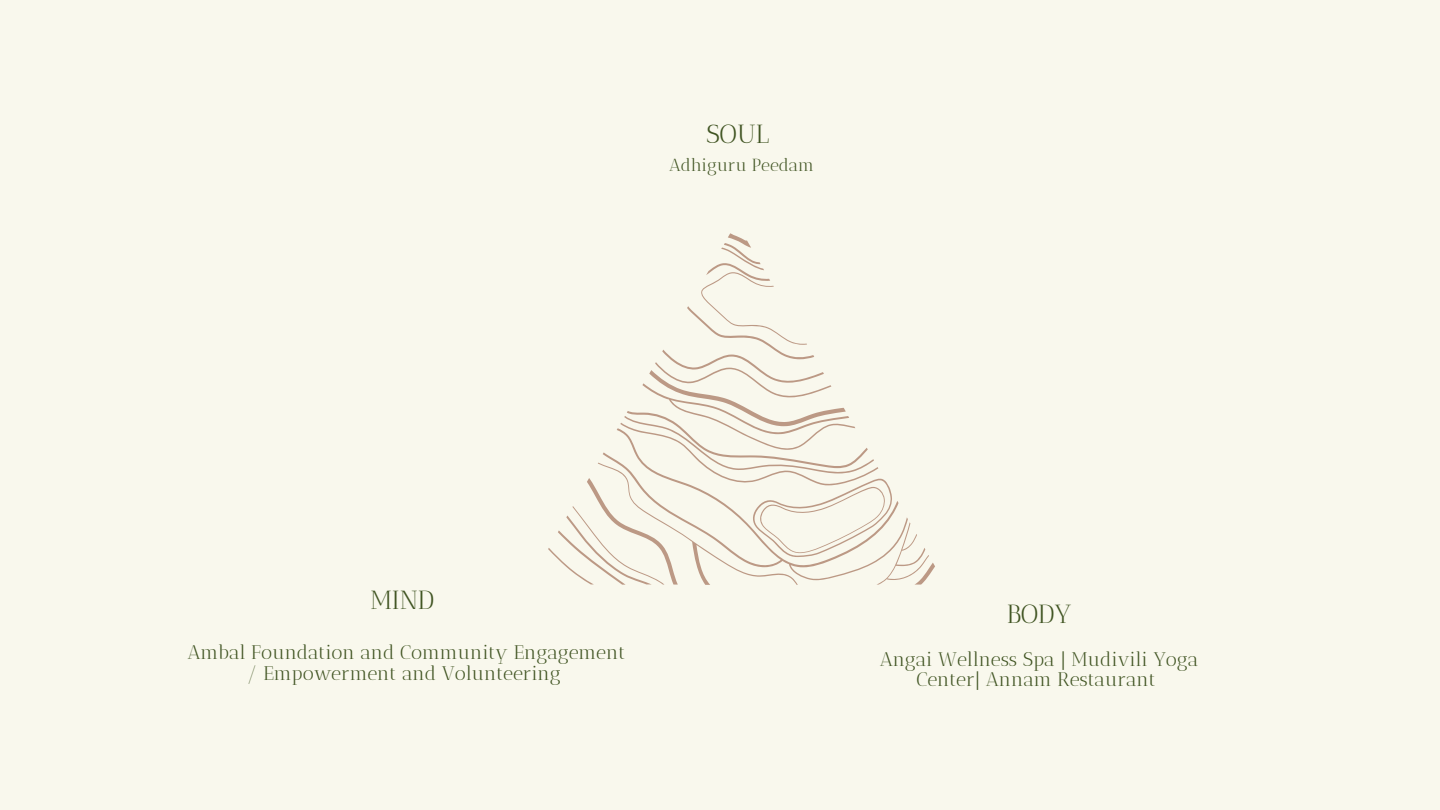
<style>
.page{position:relative;width:1440px;height:810px;background:#f9f8ed}
.page>*{position:absolute;margin:0;border:0;box-sizing:border-box;transform-origin:0 0}
.t1{font:26.2px "Antic Didone";letter-spacing:-.005em;color:#405422}
.t2{font:19.6px/20.5px "Antic Didone";letter-spacing:-.005em;color:#405422;text-align:center}
.t3{font:17.5px "Antic Didone";letter-spacing:-.005em;color:#405422}
</style>
<div class="page">
<svg style="left:548px;top:233px;width:387px;height:352px"></svg>
<h1 class="t1" style="left:706px;top:118px;width:65px">SOUL</h1>
<p class="t3" style="left:669px;top:155px;width:146px">Adhiguru Peedam</p>
<h1 class="t1" style="left:371px;top:585px;width:65px">MIND</h1>
<p class="t2" style="left:187px;top:642px;width:439px">Ambal Foundation and Community Engagement / Empowerment and Volunteering</p>
<h1 class="t1" style="left:1007px;top:599px;width:66px">BODY</h1>
<p class="t2" style="left:880px;top:649px;width:320px">Angai Wellness Spa | Mudivili Yoga<br>Center| Annam Restaurant</p>
</div>
